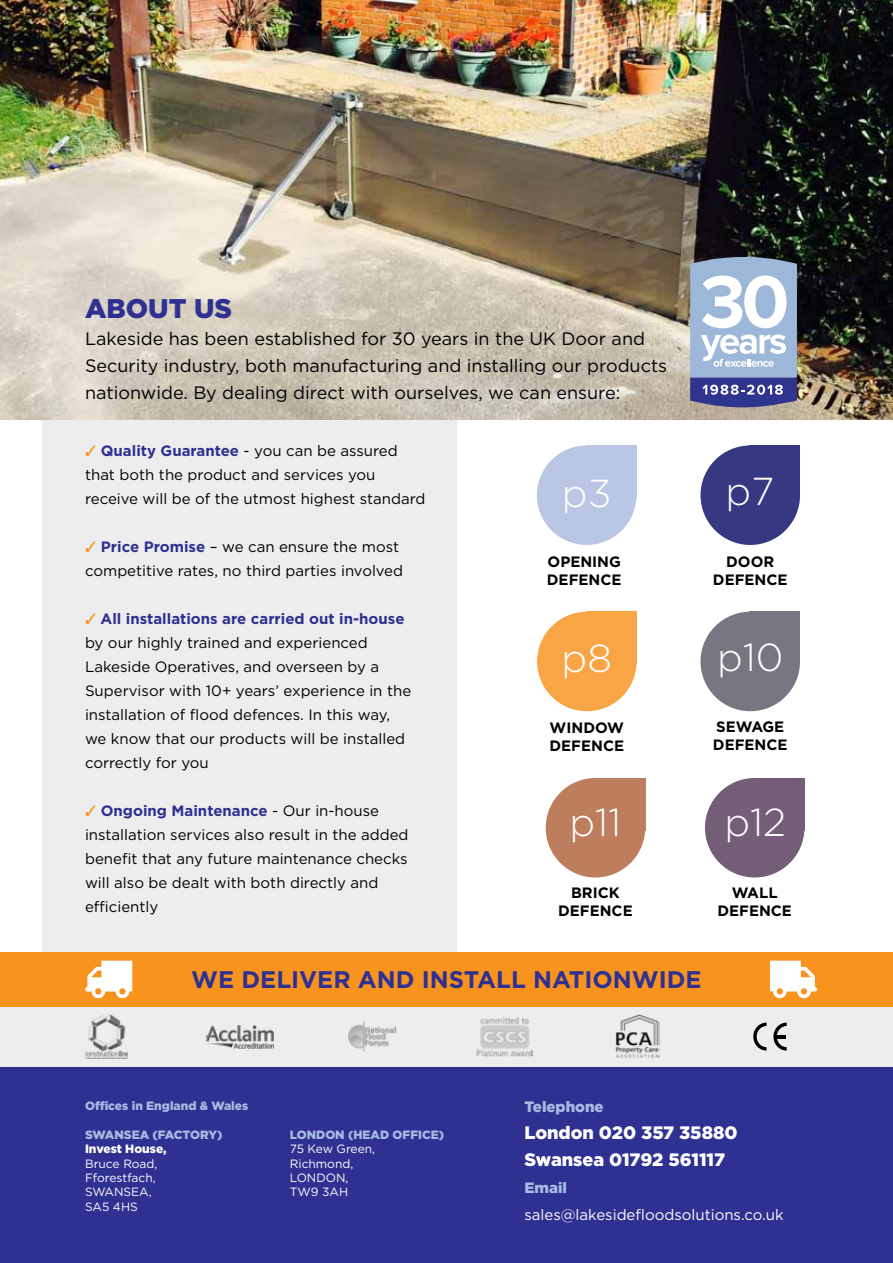
<style>
.page{position:relative;width:893px;height:1263px;background:#fff}
.page>*{position:absolute;margin:0;border:0;box-sizing:border-box;transform-origin:0 0}
.t1{font:300 39px "Gotham";color:#fff}
.t2{font:900 27px "Gotham";color:#2e3092}
.t3{font:700 24px "Gotham";color:#2e3092}
.t4{font:18px/27px "Gotham";color:#000}
.t5{font:900 18px/27px "Gotham";color:#fff}
.t6{font:15px/24px "Gotham";color:#000}
.t7{font:700 15px/18px "Gotham";color:#000}
.t8{font:15px "Gotham";color:#fff}
.t9{font:900 15px "Gotham";color:#a7bce2}
.t10{font:12px/14.4px "Gotham";color:#fff}
.t11{font:900 12px "Gotham";color:#a7bce2}
.t12{font:900 12px "Gotham";color:#fff}
.s1{color:#f8931e}
.s2{font-weight:700;color:#2e3092}
</style>
<div class="page">
<div style="left:43px;top:0;width:414px;height:954px;background:#eeeded"></div>
<img style="left:0;top:0;width:893px;height:419px">
<div style="left:0;top:1006px;width:893px;height:87px;background:#eeeded"></div>
<div style="left:0;top:1067px;width:893px;height:196px;background:#2e3092"></div>
<div style="left:0;top:952px;width:893px;height:54px;background:#f8931e"></div>
<svg style="left:690px;top:257px;width:107px;height:150px"></svg>
<svg style="left:753px;top:1022px;width:13px;height:28px"></svg>
<svg style="left:773px;top:1022px;width:14px;height:28px"></svg>
<img style="left:85px;top:1014px;width:43px;height:44px">
<img style="left:206px;top:1025px;width:68px;height:24px">
<img style="left:348px;top:1021px;width:48px;height:31px">
<img style="left:477px;top:1017px;width:55px;height:39px">
<img style="left:615px;top:1014px;width:45px;height:44px">
<div style="left:537px;top:445px;width:99px;height:100px;background:#b9c7e4;border-radius:50%"></div>
<div style="left:586px;top:445px;width:50px;height:53px;background:#b9c7e4"></div>
<div style="left:700px;top:445px;width:100px;height:100px;background:#363882;border-radius:50%"></div>
<div style="left:750px;top:445px;width:50px;height:53px;background:#363882"></div>
<div style="left:537px;top:612px;width:100px;height:99px;background:#f9a546;border-radius:50%"></div>
<div style="left:586px;top:612px;width:51px;height:52px;background:#f9a546"></div>
<div style="left:700px;top:612px;width:100px;height:99px;background:#787781;border-radius:50%"></div>
<div style="left:750px;top:612px;width:50px;height:52px;background:#787781"></div>
<div style="left:546px;top:778px;width:99px;height:99px;background:#bc7e5c;border-radius:50%"></div>
<div style="left:595px;top:778px;width:50px;height:52px;background:#bc7e5c"></div>
<div style="left:705px;top:778px;width:99px;height:99px;background:#745d77;border-radius:50%"></div>
<div style="left:754px;top:778px;width:50px;height:52px;background:#745d77"></div>
<svg style="left:85px;top:961px;width:47px;height:37px"></svg>
<svg style="left:770px;top:961px;width:47px;height:37px"></svg>
<h2 class="t2" style="left:85px;top:296px;width:149px">ABOUT US</h2>
<p class="t4" style="left:85px;top:326px;width:584px">Lakeside has been established for 30 years in the UK Door and<br>Security industry, both manufacturing and installing our products nationwide. By dealing direct with ourselves, we can ensure:</p>
<p class="t6" style="left:85px;top:440px;width:342px"><span class="s1">✓</span> <span class="s2">Quality Guarantee</span> - you can be assured that both the product and services you receive will be of the utmost highest standard</p>
<p class="t6" style="left:85px;top:536px;width:320px"><span class="s1">✓</span> <span class="s2">Price Promise</span> – we can ensure the most competitive rates, no third parties involved</p>
<p class="t6" style="left:85px;top:608px;width:328px"><span class="s1">✓</span> <span class="s2">All installations are carried out in-house </span>by our highly trained and experienced Lakeside Operatives, and overseen by a Supervisor with 10+ years’ experience in the installation of flood defences. In this way, we know that our products will be installed correctly for you</p>
<p class="t6" style="left:85px;top:800px;width:325px"><span class="s1">✓</span> <span class="s2">Ongoing Maintenance</span> - Our in-house installation services also result in the added benefit that any future maintenance checks will also be dealt with both directly and efficiently</p>
<h1 class="t1" style="left:562px;top:475px;width:51px">p3</h1>
<h1 class="t1" style="left:726px;top:474px;width:50px">p7</h1>
<p class="t7" style="left:547px;top:553px;width:76px">OPENING<br>DEFENCE</p>
<p class="t7" style="left:713px;top:553px;width:76px;text-align:center">DOOR<br>DEFENCE</p>
<h1 class="t1" style="left:562px;top:640px;width:52px">p8</h1>
<h1 class="t1" style="left:717px;top:640px;width:68px">p10</h1>
<p class="t7" style="left:549px;top:720px;width:76px">WINDOW<br>DEFENCE</p>
<p class="t7" style="left:713px;top:719px;width:76px">SEWAGE<br>DEFENCE</p>
<h1 class="t1" style="left:569px;top:805px;width:53px">p11</h1>
<h1 class="t1" style="left:724px;top:805px;width:63px">p12</h1>
<p class="t7" style="left:558px;top:885px;width:76px;text-align:center">BRICK<br>DEFENCE</p>
<p class="t7" style="left:717px;top:885px;width:76px;text-align:center">WALL<br>DEFENCE</p>
<h3 class="t3" style="left:191px;top:968px;width:512px">WE DELIVER AND INSTALL NATIONWIDE</h3>
<p class="t11" style="left:85px;top:1100px;width:165px">Offices in England &amp; Wales</p>
<p class="t11" style="left:85px;top:1129px;width:139px">SWANSEA (FACTORY)</p>
<p class="t12" style="left:85px;top:1143px;width:83px">Invest House,</p>
<p class="t10" style="left:85px;top:1157px;width:74px">Bruce Road,<br>Fforestfach,<br>SWANSEA,<br>SA5 4HS</p>
<p class="t11" style="left:290px;top:1129px;width:156px">LONDON (HEAD OFFICE)</p>
<p class="t10" style="left:290px;top:1142px;width:87px">75 Kew Green,<br>Richmond,<br>LONDON,<br>TW9 3AH</p>
<p class="t9" style="left:524px;top:1100px;width:81px">Telephone</p>
<p class="t5" style="left:524px;top:1120px;width:215px">London 020 357 35880<br>Swansea 01792 561117</p>
<p class="t9" style="left:524px;top:1181px;width:44px">Email</p>
<p class="t8" style="left:524px;top:1208px;width:261px">sales@lakesidefloodsolutions.co.uk</p>
</div>
